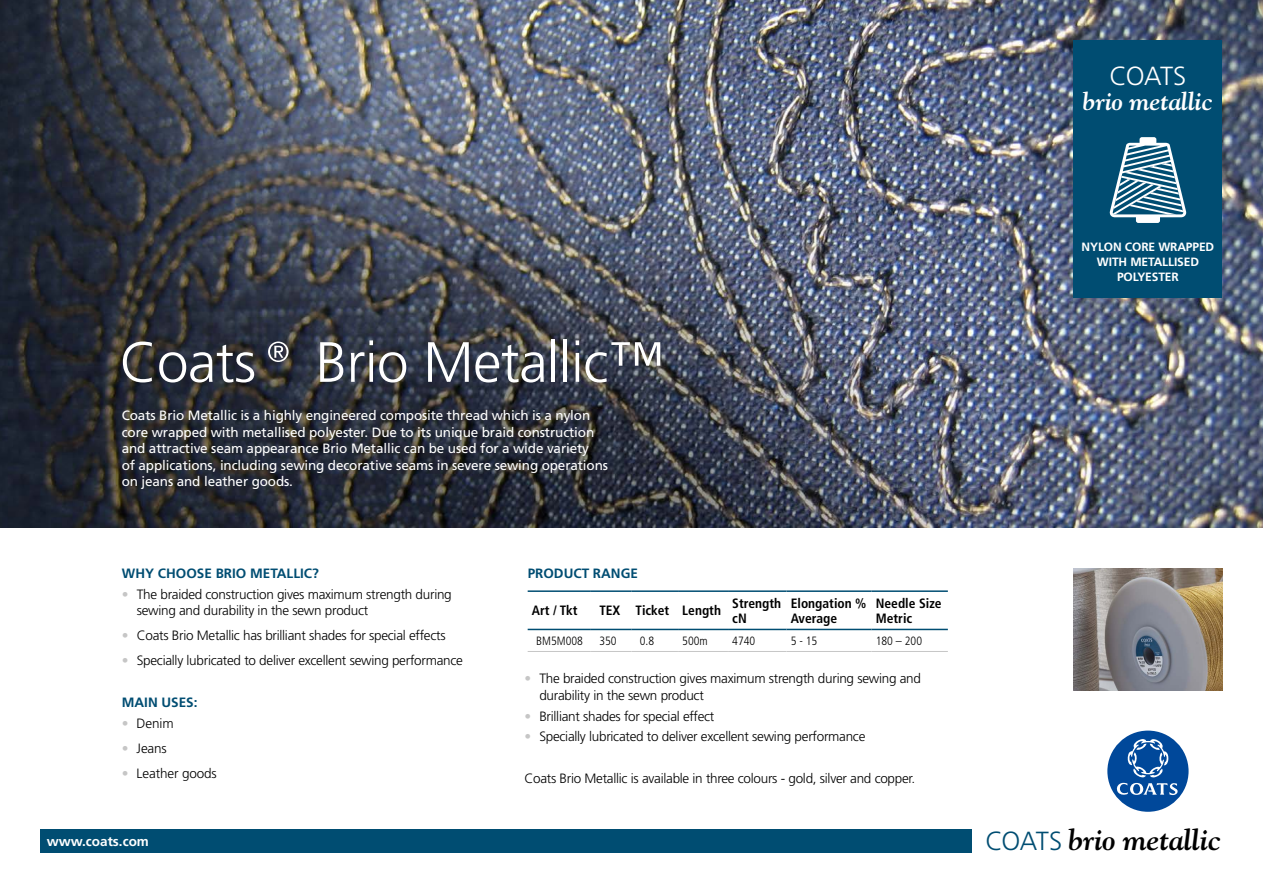
<style>
.page{position:relative;width:1263px;height:893px;background:#fff}
.page>*{position:absolute;margin:0;border:0;box-sizing:border-box;transform-origin:0 0}
.t1{font:300 56.7px "Frutiger";letter-spacing:-.01em;color:#fff}
.t2{font:italic 700 30px "Goudy";letter-spacing:-.01em;color:#000}
.t3{font:300 26.25px "Frutiger";letter-spacing:-.035em;color:#fff}
.t4{font:italic 700 25.5px "Goudy";letter-spacing:-.01em;color:#fff}
.t5{font:300 13.5px/16.2px "Frutiger";letter-spacing:-.02em;color:#000}
.t6{font:13.5px/16.5px "Frutiger";letter-spacing:-.01em;color:#fff}
.t7{font:700 condensed 13.5px/15px "Frutiger";color:#000}
.t8{font:700 13.5px "Frutiger";color:#004d72}
.t9{font:700 13.5px "Frutiger";color:#fff}
.t10{font:700 12px/15px "Frutiger";letter-spacing:-.01em;color:#fff;text-align:center}
.t11{font:300 condensed 12px "Frutiger";color:#000}
.s1{font-family:"Frutiger CE"}
.s2{color:#c6c6c6}
.s3{font-family:"Frutiger";font-weight:300;font-style:normal;font-size:26.25px;color:#004d72}
</style>
<div class="page">
<img style="left:0;top:0;width:1263px;height:528px">
<div style="left:41px;top:829px;width:931px;height:23px;background:#004d72"></div>
<div style="left:1073px;top:41px;width:149px;height:257px;background:#004d72"></div>
<svg style="left:1109px;top:137px;width:77px;height:86px"></svg>
<div style="left:1107px;top:731px;width:81px;height:81px;background:#00489a;border-radius:50%"></div>
<svg style="left:1116px;top:739px;width:62px;height:56px"></svg>
<img style="left:1073px;top:568px;width:149px;height:122px">
<hr style="left:528px;top:651px;width:63px;height:1px;background:#c6c6c6">
<hr style="left:591px;top:651px;width:40px;height:1px;background:#c6c6c6">
<hr style="left:631px;top:651px;width:47px;height:1px;background:#c6c6c6">
<hr style="left:678px;top:651px;width:50px;height:1px;background:#c6c6c6">
<hr style="left:728px;top:651px;width:58px;height:1px;background:#c6c6c6">
<hr style="left:786px;top:651px;width:85px;height:1px;background:#c6c6c6">
<hr style="left:871px;top:651px;width:77px;height:1px;background:#c6c6c6">
<svg style="left:528px;top:630px;width:420px;height:1px"></svg>
<hr style="left:528px;top:590px;width:63px;height:2px;background:#004d72">
<hr style="left:528px;top:629px;width:63px;height:1px;background:#004d72">
<hr style="left:591px;top:590px;width:40px;height:2px;background:#004d72">
<hr style="left:591px;top:629px;width:40px;height:1px;background:#004d72">
<hr style="left:631px;top:590px;width:47px;height:2px;background:#004d72">
<hr style="left:631px;top:629px;width:47px;height:1px;background:#004d72">
<hr style="left:678px;top:590px;width:50px;height:2px;background:#004d72">
<hr style="left:728px;top:590px;width:58px;height:2px;background:#004d72">
<hr style="left:786px;top:590px;width:85px;height:2px;background:#004d72">
<hr style="left:871px;top:590px;width:77px;height:2px;background:#004d72">
<hr style="left:678px;top:629px;width:50px;height:1px;background:#004d72">
<hr style="left:728px;top:629px;width:58px;height:1px;background:#004d72">
<hr style="left:786px;top:629px;width:85px;height:1px;background:#004d72">
<hr style="left:871px;top:629px;width:77px;height:1px;background:#004d72">
<h3 class="t3" style="left:1109px;top:61px;width:78px">COATS</h3>
<h3 class="t4" style="left:1083px;top:86px;width:132px">brio metallic</h3>
<h1 class="t1" style="left:120px;top:330px;width:546px">Coats<span class="s1">®</span> Brio Metallic™</h1>
<p class="t6" style="left:122px;top:407px;width:488px">Coats Brio Metallic is a highly engineered composite thread which is a nylon core wrapped with metallised polyester. Due to its unique braid construction and attractive seam appearance Brio Metallic can be used for a wide variety<br>of applications, including sewing decorative seams in severe sewing operations on jeans and leather goods.</p>
<p class="t8" style="left:122px;top:566px;width:198px">WHY CHOOSE BRIO METALLIC?</p>
<p class="t5" style="left:137px;top:587px;width:316px;text-indent:-15px"><span class="s2">•</span> The braided construction gives maximum strength during sewing and durability in the sewn product</p>
<p class="t5" style="left:122px;top:628px;width:325px"><span class="s2">•</span> Coats Brio Metallic has brilliant shades for special effects</p>
<p class="t5" style="left:122px;top:653px;width:342px"><span class="s2">•</span> Specially lubricated to deliver excellent sewing performance</p>
<p class="t8" style="left:122px;top:694px;width:77px">MAIN USES:</p>
<p class="t5" style="left:122px;top:715px;width:53px"><span class="s2">•</span> Denim</p>
<p class="t5" style="left:122px;top:740px;width:47px"><span class="s2">•</span> Jeans</p>
<p class="t5" style="left:122px;top:765px;width:97px"><span class="s2">•</span> Leather goods</p>
<p class="t8" style="left:528px;top:565px;width:112px">PRODUCT RANGE</p>
<p class="t7" style="left:532px;top:603px;width:47px">Art / Tkt</p>
<p class="t7" style="left:599px;top:603px;width:123px">TEX Ticket Length</p>
<p class="t7" style="left:732px;top:596px;width:50px">Strength cN</p>
<p class="t7" style="left:791px;top:596px;width:77px">Elongation %<br>Average</p>
<p class="t7" style="left:876px;top:596px;width:67px">Needle Size<br>Metric</p>
<p class="t11" style="left:536px;top:634px;width:48px">BM5M008</p>
<p class="t11" style="left:599px;top:634px;width:19px">350</p>
<p class="t11" style="left:640px;top:634px;width:16px">0.8</p>
<p class="t11" style="left:682px;top:634px;width:27px">500m</p>
<p class="t11" style="left:732px;top:634px;width:25px">4740</p>
<p class="t11" style="left:791px;top:634px;width:28px">5 - 15</p>
<p class="t11" style="left:876px;top:634px;width:48px">180 – 200</p>
<p class="t5" style="left:539px;top:671px;width:383px;text-indent:-15px"><span class="s2">•</span> The braided construction gives maximum strength during sewing and durability in the sewn product</p>
<p class="t5" style="left:524px;top:708px;width:191px"><span class="s2">•</span> Brilliant shades for special effect</p>
<p class="t5" style="left:524px;top:729px;width:342px"><span class="s2">•</span> Specially lubricated to deliver excellent sewing performance</p>
<p class="t5" style="left:524px;top:770px;width:392px">Coats Brio Metallic is available in three colours - gold, silver and copper.</p>
<p class="t10" style="left:1082px;top:240px;width:134px">NYLON CORE WRAPPED<br>WITH METALLISED<br>POLYESTER</p>
<p class="t9" style="left:47px;top:833px;width:104px">www.coats.com</p>
<h2 class="t2" style="left:985px;top:821px;width:237px"><span class="s3">COATS</span> brio metallic</h2>
</div>
